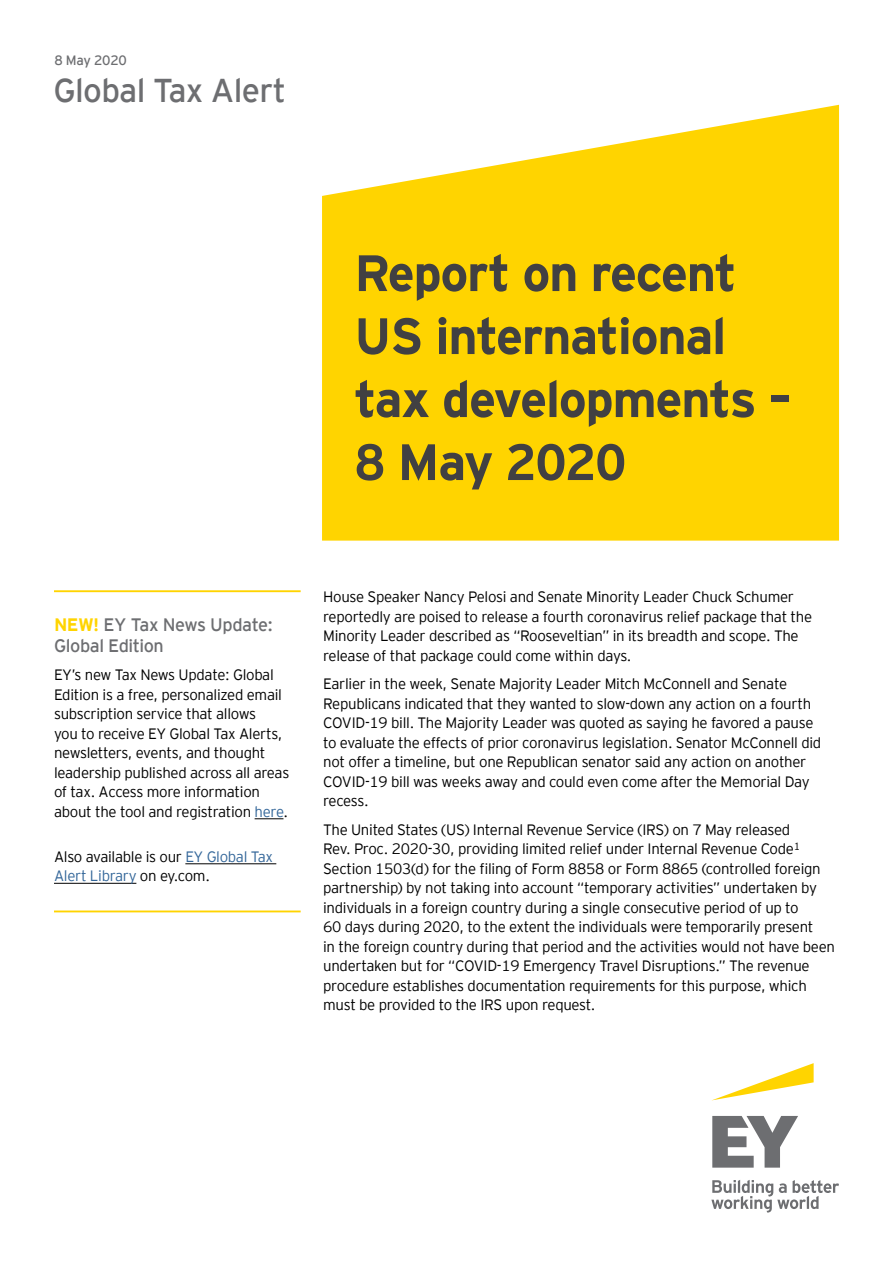
<style>
.page{position:relative;width:893px;height:1263px;background:#fff}
.page>*{position:absolute;margin:0;border:0;box-sizing:border-box;transform-origin:0 0}
.t1{font:700 51px/63px "EY Interstate";letter-spacing:-.025em;color:#414042}
.t2{font:33px "EY Interstate";letter-spacing:-.02em;color:#6d6e71}
.t3{font:18px/21px "EY Interstate";letter-spacing:-.025em;color:#6d6e71}
.t4{font:300 15px/19.5px "EY Interstate";letter-spacing:-.02em;color:#000}
.t5{font:13.5px "EY Interstate";letter-spacing:-.02em;color:#6d6e71}
.s1{font-weight:700;color:#ffd400}
.s2{color:#369}
</style>
<div class="page">
<svg style="left:322px;top:105px;width:517px;height:436px;background:#ffd81a"></svg>
<hr style="left:54px;top:590px;width:247px;height:2px;background:#ffd400">
<svg style="left:255px;top:818px;width:28px;height:1px"></svg>
<hr style="left:185px;top:863px;width:91px;height:1px;background:#000">
<hr style="left:54px;top:883px;width:82px;height:1px;background:#000">
<hr style="left:54px;top:910px;width:247px;height:2px;background:#ffd400">
<svg style="left:713px;top:1063px;width:101px;height:37px"></svg>
<svg style="left:711px;top:1116px;width:128px;height:96px"></svg>
<p class="t5" style="left:54px;top:50px;width:74px">8 May 2020</p>
<h2 class="t2" style="left:53px;top:67px;width:234px">Global Tax Alert</h2>
<h1 class="t1" style="left:354px;top:238px;width:439px">Report on recent<br>US international tax developments –<br>8 May 2020</h1>
<p class="t3" style="left:54px;top:613px;width:220px"><span class="s1">NEW!</span> EY Tax News Update:<br>Global Edition</p>
<p class="t4" style="left:54px;top:664px;width:237px">EY’s new Tax News Update: Global Edition is a free, personalized email subscription service that allows<br>you to receive EY Global Tax Alerts, newsletters, events, and thought leadership published across all areas of tax. Access more information about the tool and registration <span class="s2">here</span>.</p>
<p class="t4" style="left:54px;top:846px;width:221px">Also available is our <span class="s2">EY Global Tax<br>Alert Library</span> on ey.com.</p>
<p class="t4" style="left:323px;top:586px;width:491px">House Speaker Nancy Pelosi and Senate Minority Leader Chuck Schumer reportedly are poised to release a fourth coronavirus relief package that the Minority Leader described as “Rooseveltian” in its breadth and scope. The release of that package could come within days.</p>
<p class="t4" style="left:323px;top:673px;width:500px">Earlier in the week, Senate Majority Leader Mitch McConnell and Senate Republicans indicated that they wanted to slow-down any action on a fourth COVID-19 bill. The Majority Leader was quoted as saying he favored a pause to evaluate the effects of prior coronavirus legislation. Senator McConnell did not offer a timeline, but one Republican senator said any action on another COVID-19 bill was weeks away and could even come after the Memorial Day recess.</p>
<p class="t4" style="left:323px;top:819px;width:513px">The United States (US) Internal Revenue Service (IRS) on 7 May released<br>Rev. Proc. 2020-30, providing limited relief under Internal Revenue Code<sup>1<br></sup>Section 1503(d) for the filing of Form 8858 or Form 8865 (controlled foreign partnership) by not taking into account “temporary activities” undertaken by individuals in a foreign country during a single consecutive period of up to<br>60 days during 2020, to the extent the individuals were temporarily present<br>in the foreign country during that period and the activities would not have been undertaken but for “COVID-19 Emergency Travel Disruptions.” The revenue procedure establishes documentation requirements for this purpose, which must be provided to the IRS upon request.</p>
</div>
